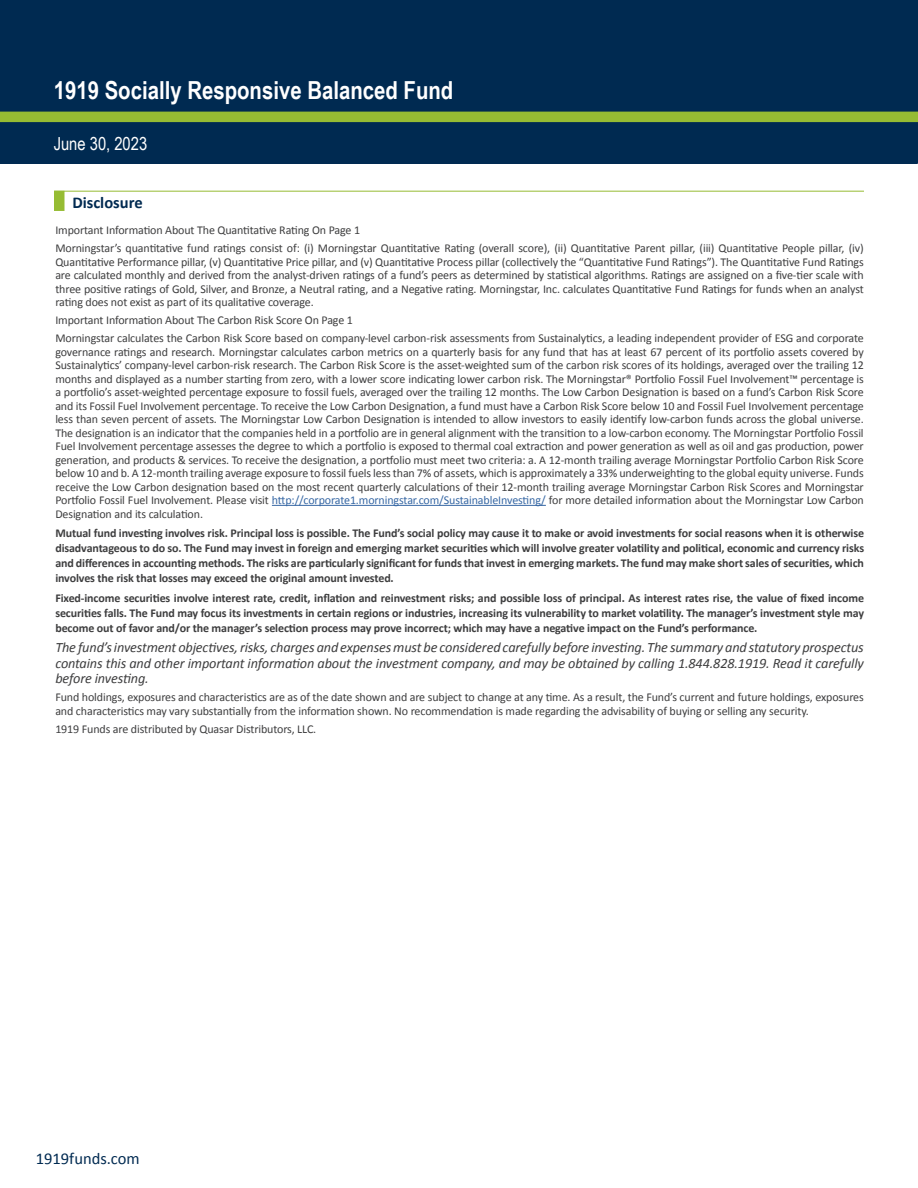
<style>
.page{position:relative;width:918px;height:1188px;background:#fff}
.page>*{position:absolute;margin:0;border:0;box-sizing:border-box;transform-origin:0 0}
.t1{font:700 24.9px "Arial Narrow";color:#fff}
.t2{font:18px "Arial Narrow";color:#fff}
.t3{font:16.5px "Calibri";color:#002a51}
.t4{font:700 16.5px "Calibri";color:#002a51}
.t5{font:italic 14.25px/15.8px "Calibri";letter-spacing:-.01em;color:#3e3e3f;text-align:justify}
.t6{font:12px/13.5px "Calibri";letter-spacing:-.01em;color:#3e3e3f;text-align:justify}
.t7{font:700 12px/15px "Calibri";letter-spacing:-.01em;color:#3e3e3f;text-align:justify}
.s1{color:#3667a4}
</style>
<div class="page">
<hr style="left:272px;top:505px;width:274px;height:1px;background:#3667a4">
<div style="left:54px;top:191px;width:10px;height:20px;background:#96bc33"></div>
<hr style="left:54px;top:191px;width:810px;height:1px;background:#96bc33">
<div style="left:0;top:0;width:918px;height:164px;background:#002a51"></div>
<div style="left:0;top:112px;width:918px;height:10px;background:#96bc33"></div>
<p class="t1" style="left:54px;top:71px;width:401px">1919 Socially Responsive Balanced Fund</p>
<p class="t2" style="left:54px;top:130px;width:95px">June 30, 2023</p>
<p class="t4" style="left:72px;top:192px;width:72px">Disclosure</p>
<p class="t6" style="left:55px;top:223px;width:306px">Important Information About The Quantitative Rating On Page 1</p>
<p class="t6" style="left:55px;top:241px;width:810px">Morningstar’s quantitative fund ratings consist of: (i) Morningstar Quantitative Rating (overall score), (ii) Quantitative Parent pillar, (iii) Quantitative People pillar, (iv)<br>Quantitative Performance pillar, (v) Quantitative Price pillar, and (v) Quantitative Process pillar (collectively the “Quantitative Fund Ratings”). The Quantitative Fund Ratings are calculated monthly and derived from the analyst-driven ratings of a fund’s peers as determined by statistical algorithms. Ratings are assigned on a five-tier scale with three positive ratings of Gold, Silver, and Bronze, a Neutral rating, and a Negative rating. Morningstar, Inc. calculates Quantitative Fund Ratings for funds when an analyst rating does not exist as part of its qualitative coverage.</p>
<p class="t6" style="left:55px;top:313px;width:299px">Important Information About The Carbon Risk Score On Page 1</p>
<p class="t6" style="left:55px;top:331px;width:810px">Morningstar calculates the Carbon Risk Score based on company-level carbon-risk assessments from Sustainalytics, a leading independent provider of ESG and corporate governance ratings and research. Morningstar calculates carbon metrics on a quarterly basis for any fund that has at least 67 percent of its portfolio assets covered by Sustainalytics’ company-level carbon-risk research. The Carbon Risk Score is the asset-weighted sum of the carbon risk scores of its holdings, averaged over the trailing 12 months and displayed as a number starting from zero, with a lower score indicating lower carbon risk. The Morningstar® Portfolio Fossil Fuel Involvement™ percentage is a portfolio’s asset-weighted percentage exposure to fossil fuels, averaged over the trailing 12 months. The Low Carbon Designation is based on a fund’s Carbon Risk Score and its Fossil Fuel Involvement percentage. To receive the Low Carbon Designation, a fund must have a Carbon Risk Score below 10 and Fossil Fuel Involvement percentage less than seven percent of assets. The Morningstar Low Carbon Designation is intended to allow investors to easily identify low-carbon funds across the global universe.<br>The designation is an indicator that the companies held in a portfolio are in general alignment with the transition to a low-carbon economy. The Morningstar Portfolio Fossil Fuel Involvement percentage assesses the degree to which a portfolio is exposed to thermal coal extraction and power generation as well as oil and gas production, power generation, and products &amp; services. To receive the designation, a portfolio must meet two criteria: a. A 12-month trailing average Morningstar Portfolio Carbon Risk Score below 10 and b. A 12-month trailing average exposure to fossil fuels less than 7% of assets, which is approximately a 33% underweighting to the global equity universe. Funds receive the Low Carbon designation based on the most recent quarterly calculations of their 12-month trailing average Morningstar Carbon Risk Scores and Morningstar Portfolio Fossil Fuel Involvement. Please visit <span class="s1">http://corporate1.morningstar.com/SustainableInvesting/</span> for more detailed information about the Morningstar Low Carbon Designation and its calculation.</p>
<p class="t7" style="left:55px;top:526px;width:810px">Mutual fund investing involves risk. Principal loss is possible. The Fund’s social policy may cause it to make or avoid investments for social reasons when it is otherwise disadvantageous to do so. The Fund may invest in foreign and emerging market securities which will involve greater volatility and political, economic and currency risks and differences in accounting methods. The risks are particularly significant for funds that invest in emerging markets. The fund may make short sales of securities, which involves the risk that losses may exceed the original amount invested.</p>
<p class="t7" style="left:55px;top:590px;width:810px">Fixed-income securities involve interest rate, credit, inflation and reinvestment risks; and possible loss of principal. As interest rates rise, the value of fixed income securities falls. The Fund may focus its investments in certain regions or industries, increasing its vulnerability to market volatility. The manager’s investment style may become out of favor and/or the manager’s selection process may prove incorrect; which may have a negative impact on the Fund’s performance.</p>
<p class="t5" style="left:55px;top:639px;width:810px">The fund’s investment objectives, risks, charges and expenses must be considered carefully before investing. The summary and statutory prospectus contains this and other important information about the investment company, and may be obtained by calling 1.844.828.1919. Read it carefully before investing.</p>
<p class="t6" style="left:55px;top:691px;width:810px">Fund holdings, exposures and characteristics are as of the date shown and are subject to change at any time. As a result, the Fund’s current and future holdings, exposures and characteristics may vary substantially from the information shown. No recommendation is made regarding the advisability of buying or selling any security.</p>
<p class="t6" style="left:55px;top:722px;width:262px">1919 Funds are distributed by Quasar Distributors, LLC.</p>
<p class="t3" style="left:36px;top:1148px;width:105px">1919funds.com</p>
</div>
